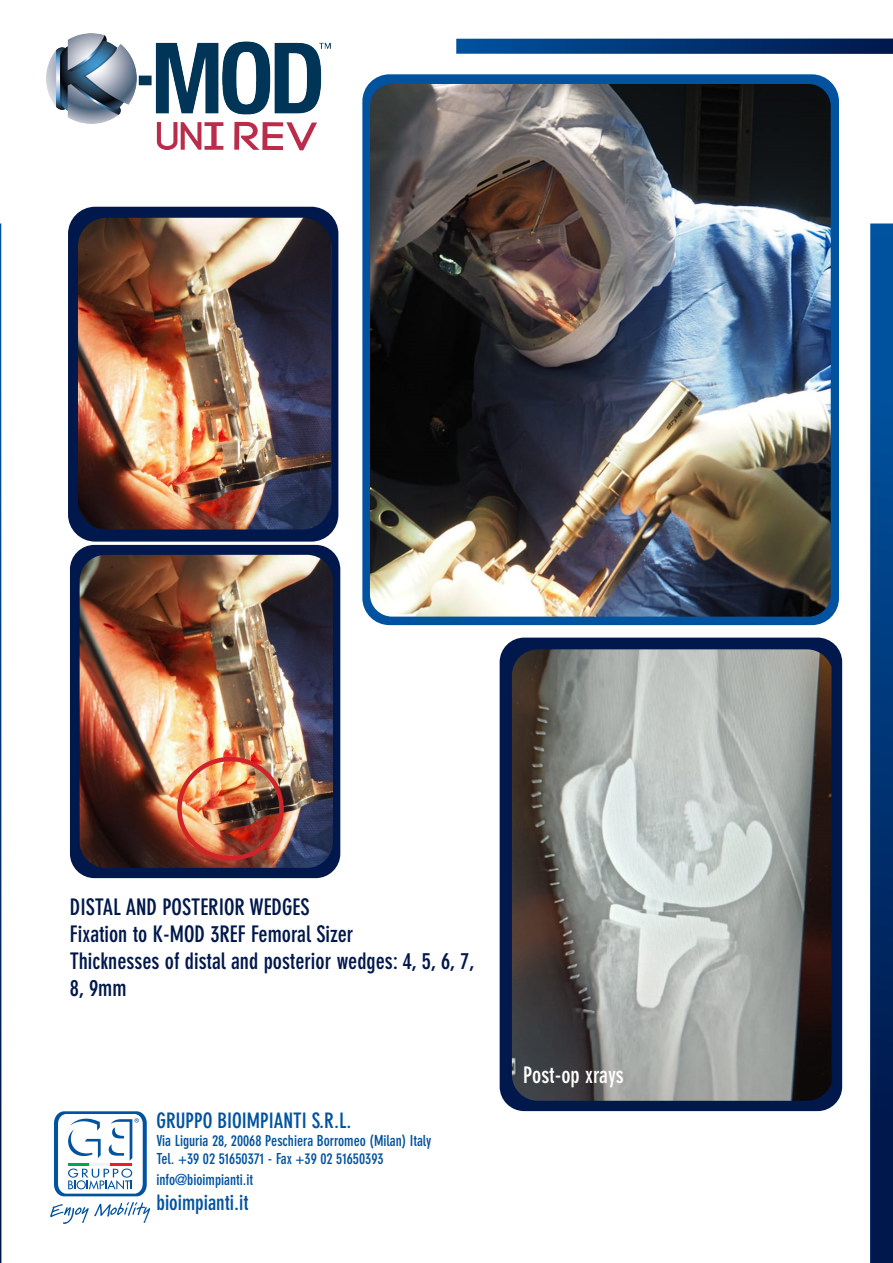
<style>
.page{position:relative;width:893px;height:1263px;background:#fff}
.page>*{position:absolute;margin:0;border:0;box-sizing:border-box;transform-origin:0 0}
.t1{font:700 condensed 22.5px/27px "DIN Neuzeit Grotesk";color:#00184c}
.t2{font:700 condensed 22.5px "DIN Neuzeit Grotesk";color:#fff}
.t3{font:700 condensed 21px "DIN Neuzeit Grotesk";color:#0153a0}
.t4{font:700 condensed 15px "DIN Neuzeit Grotesk";color:#0153a0}
</style>
<div class="page">
<svg style="left:157px;top:124px;width:66px;height:26px"></svg>
<svg style="left:234px;top:124px;width:83px;height:26px"></svg>
<img style="left:47px;top:33px;width:283px;height:91px">
<div style="left:870px;top:235px;width:23px;height:1028px;background:linear-gradient(to bottom,#0059aa,#001143)"></div>
<svg style="left:456px;top:39px;width:437px;height:15px;background:#033777"></svg>
<div style="left:68px;top:207px;width:270px;height:335px;background:#00184c;border-radius:27px"></div>
<img style="left:78px;top:218px;width:253px;height:311px">
<div style="left:70px;top:545px;width:270px;height:333px;background:#00184c;border-radius:25px"></div>
<img style="left:80px;top:555px;width:253px;height:313px">
<div style="left:177px;top:757px;width:107px;height:103px;border:4px solid #d1232a;border-radius:50%"></div>
<hr style="left:0;top:223px;width:1px;height:1040px;background:#0153a0">
<hr style="left:0;top:235px;width:1px;height:1028px;background:#00184c">
<svg style="left:50px;top:1202px;width:100px;height:22px"></svg>
<svg style="left:54px;top:1111px;width:93px;height:85px"></svg>
<hr style="left:68px;top:1163px;width:21px;height:3px;background:#00a54f">
<hr style="left:89px;top:1163px;width:22px;height:3px;background:#f2f3f4">
<hr style="left:111px;top:1163px;width:21px;height:3px;background:#ee1d23">
<div style="left:500px;top:638px;width:342px;height:473px;background:#00184c;border-radius:25px"></div>
<img style="left:512px;top:649px;width:319px;height:452px">
<div style="left:362px;top:74px;width:477px;height:551px;background:#0153a0;border-radius:27px"></div>
<img style="left:370px;top:84px;width:461px;height:533px">
<p class="t1" style="left:70px;top:893px;width:241px">DISTAL AND POSTERIOR WEDGES</p>
<p class="t1" style="left:70px;top:920px;width:285px">Fixation to K-MOD 3REF Femoral Sizer</p>
<p class="t1" style="left:70px;top:947px;width:406px">Thicknesses of distal and posterior wedges: 4, 5, 6, 7,<br>8, 9mm</p>
<p class="t3" style="left:156px;top:1108px;width:197px">GRUPPO BIOIMPIANTI S.R.L.</p>
<p class="t4" style="left:156px;top:1131px;width:277px">Via Liguria 28, 20068 Peschiera Borromeo (Milan) Italy</p>
<p class="t4" style="left:156px;top:1149px;width:229px">Tel. +39 02 51650371 - Fax +39 02 51650393</p>
<p class="t4" style="left:156px;top:1171px;width:98px">info@bioimpianti.it</p>
<p class="t3" style="left:156px;top:1191px;width:94px">bioimpianti.it</p>
<p class="t2" style="left:523px;top:1062px;width:102px">Post-op xrays</p>
</div>
